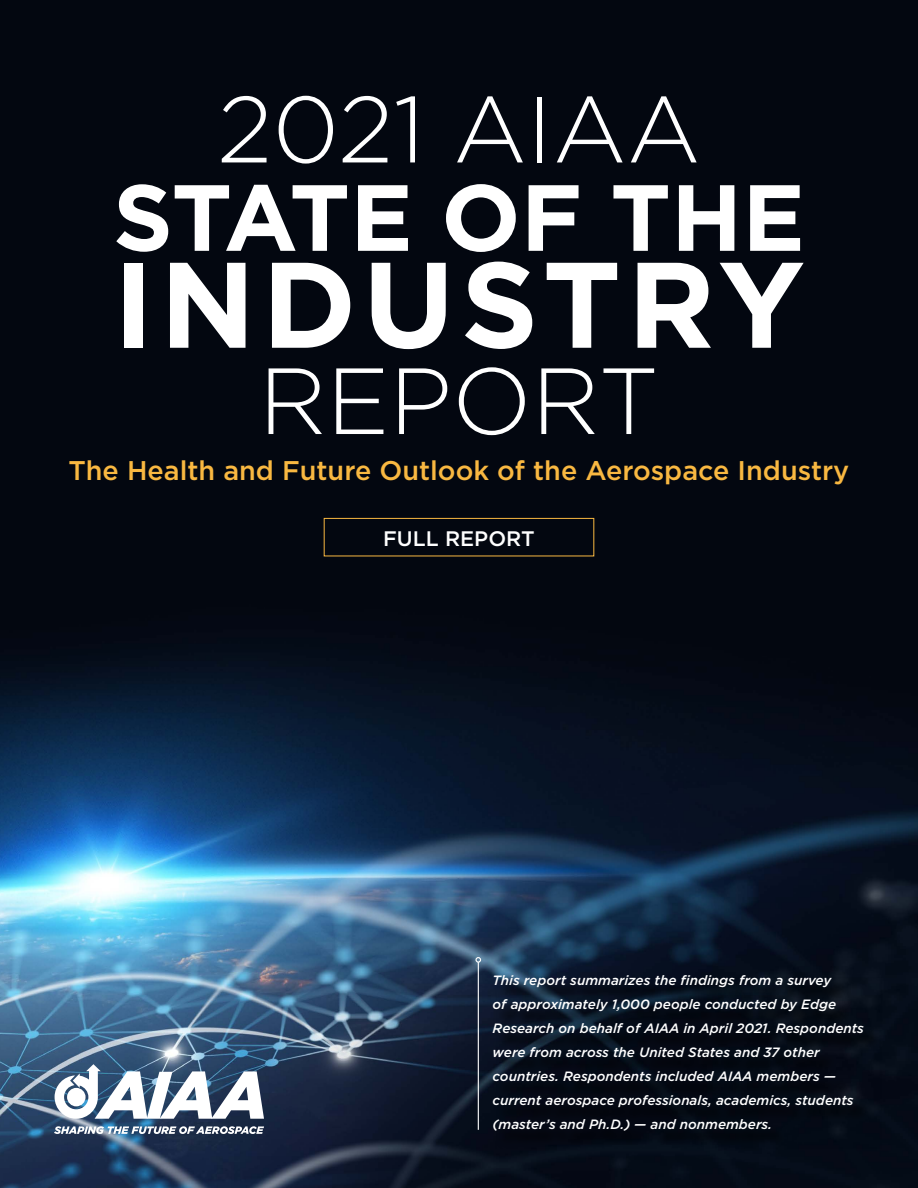
<style>
.page{position:relative;width:918px;height:1188px;background:#fff}
.page>*{position:absolute;margin:0;border:0;box-sizing:border-box;transform-origin:0 0}
.t1{font:700 121.35px "Gotham";letter-spacing:.05em;color:#fff}
.t2{font:300 93.75px "Gotham";color:#fff}
.t3{font:700 93.75px "Gotham";color:#fff}
.t4{font:500 27px "Gotham";color:#f9b841}
.t5{font:500 21px "Gotham";color:#fff}
.t6{font:italic 500 13.5px/24px "Gotham";color:#fff}
</style>
<div class="page">
<img style="left:0;top:0;width:918px;height:1188px">
<svg style="left:55px;top:1064px;width:209px;height:55px"></svg>
<svg style="left:54px;top:1126px;width:210px;height:8px"></svg>
<div style="left:324px;top:518px;width:270px;height:38px;border:1px solid #f9b841"></div>
<svg style="left:496px;top:977px;width:386px;height:171px;background:#050c18"></svg>
<hr style="left:478px;top:962px;width:1px;height:168px;background:#fff">
<svg style="left:476px;top:957px;width:5px;height:6px"></svg>
<h2 class="t2" style="left:217px;top:70px;width:485px">2021 AIAA</h2>
<h2 class="t3" style="left:113px;top:155px;width:694px">STATE OF THE</h2>
<h1 class="t1" style="left:113px;top:224px;width:694px">INDUSTRY</h1>
<h2 class="t2" style="left:259px;top:342px;width:402px">REPORT</h2>
<h3 class="t4" style="left:69px;top:452px;width:782px">The Health and Future Outlook of the Aerospace Industry</h3>
<h3 class="t5" style="left:383px;top:524px;width:153px">FULL REPORT</h3>
<p class="t6" style="left:493px;top:968px;width:373px">This report summarizes the findings from a survey<br>of approximately 1,000 people conducted by Edge Research on behalf of AIAA in April 2021. Respondents were from across the United States and 37 other countries. Respondents included AIAA members — current aerospace professionals, academics, students (master’s and Ph.D.) — and nonmembers.</p>
</div>
